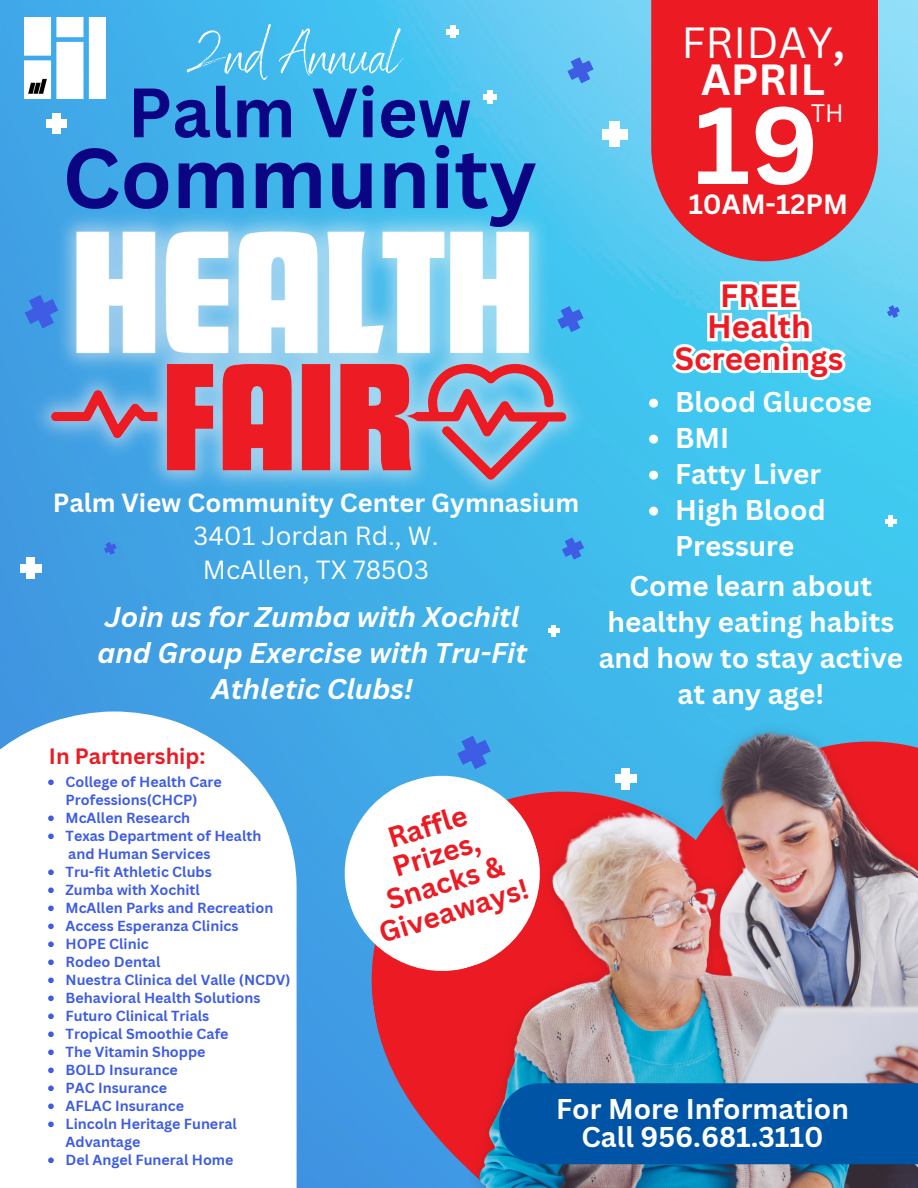
<style>
.page{position:relative;width:918px;height:1188px;background:#fff}
.page>*{position:absolute;margin:0;border:0;box-sizing:border-box;transform-origin:0 0}
.t1{font:700 106.95px "Canva Sans";color:#fff}
.t2{font:700 82.8px "Canva Sans";color:#0b0583}
.t3{font:700 68.25px "Canva Sans";color:#0b0583}
.t4{font:56.25px "Benedict";color:#fff}
.t5{font:42.45px/36.5px "Canva Sans";color:#fff;text-align:center}
.t6{font:700 31.35px/31.5px "Canva Sans";color:#ec1b23;text-align:center}
.t7{font:700 28.05px/29.5px "Canva Sans";color:#ec1b23;text-align:center}
.t8{font:700 27.9px/36px "Canva Sans";color:#fff}
.t9{font:italic 700 27.9px/36px "Canva Sans";color:#fff;text-align:center}
.t10{font:700 27.15px "Canva Sans";color:#fff}
.t11{font:700 25.5px "Canva Sans";color:#fff}
.t12{font:25.5px "Canva Sans";color:#fff}
.t13{font:24.6px "Canva Sans";color:#fff}
.t14{font:700 21.75px "Canva Sans";color:#ec1b23}
.t15{font:700 14.25px/18px "Canva Sans";color:#3e5ce4}
.s1{font-weight:700}
</style>
<div class="page">
<img style="left:0;top:0;width:918px;height:1188px">
<svg style="left:344px;top:714px;width:109px;height:474px;background:#7971a3"></svg>
<svg style="left:333px;top:764px;width:120px;height:219px"></svg>
<img style="left:453px;top:670px;width:465px;height:518px">
<img style="left:0;top:130px;width:628px;height:436px">
<svg style="left:651px;top:0;width:227px;height:261px;background:#df2c36"></svg>
<svg style="left:0;top:712px;width:297px;height:476px"></svg>
<div style="left:487px;top:90px;width:6px;height:13px;background:#fff"></div>
<div style="left:483px;top:94px;width:14px;height:5px;background:#fff"></div>
<div style="left:26px;top:557px;width:9px;height:22px;background:#fff"></div>
<div style="left:20px;top:564px;width:21px;height:8px;background:#fff"></div>
<div style="left:621px;top:768px;width:9px;height:21px;background:#fff"></div>
<div style="left:615px;top:775px;width:21px;height:8px;background:#fff"></div>
<hr style="left:552px;top:625px;width:4px;height:11px;background:#fff">
<hr style="left:548px;top:629px;width:11px;height:4px;background:#fff">
<hr style="left:57px;top:786px;width:4px;height:11px;background:#fff">
<div style="left:53px;top:789px;width:12px;height:5px;background:#fff"></div>
<div style="left:888px;top:515px;width:5px;height:12px;background:#fff"></div>
<hr style="left:885px;top:519px;width:11px;height:4px;background:#fff">
<div style="left:610px;top:122px;width:10px;height:25px;background:#fff"></div>
<div style="left:602px;top:129px;width:26px;height:10px;background:#fff"></div>
<div style="left:126px;top:743px;width:10px;height:25px;background:#fff"></div>
<div style="left:119px;top:750px;width:25px;height:11px;background:#fff"></div>
<div style="left:450px;top:26px;width:5px;height:12px;background:#fff"></div>
<div style="left:446px;top:29px;width:13px;height:5px;background:#fff"></div>
<div style="left:52px;top:113px;width:8px;height:21px;background:#fff"></div>
<div style="left:46px;top:120px;width:21px;height:8px;background:#fff"></div>
<svg style="left:104px;top:542px;width:13px;height:13px"></svg>
<svg style="left:887px;top:305px;width:13px;height:13px"></svg>
<svg style="left:557px;top:306px;width:27px;height:26px"></svg>
<svg style="left:567px;top:57px;width:27px;height:27px"></svg>
<svg style="left:24px;top:295px;width:34px;height:34px"></svg>
<svg style="left:457px;top:735px;width:34px;height:34px"></svg>
<svg style="left:562px;top:537px;width:22px;height:23px"></svg>
<img style="left:24px;top:17px;width:81px;height:81px">
<svg style="left:649px;top:399px;width:9px;height:9px"></svg>
<svg style="left:649px;top:435px;width:9px;height:9px"></svg>
<svg style="left:649px;top:471px;width:9px;height:9px"></svg>
<svg style="left:649px;top:507px;width:9px;height:9px"></svg>
<svg style="left:48px;top:780px;width:6px;height:5px"></svg>
<svg style="left:48px;top:816px;width:6px;height:5px"></svg>
<svg style="left:48px;top:834px;width:6px;height:5px"></svg>
<svg style="left:48px;top:870px;width:6px;height:5px"></svg>
<svg style="left:48px;top:888px;width:6px;height:5px"></svg>
<svg style="left:48px;top:906px;width:6px;height:5px"></svg>
<svg style="left:48px;top:924px;width:6px;height:5px"></svg>
<svg style="left:48px;top:942px;width:6px;height:5px"></svg>
<svg style="left:48px;top:960px;width:6px;height:5px"></svg>
<svg style="left:48px;top:978px;width:6px;height:5px"></svg>
<svg style="left:48px;top:996px;width:6px;height:5px"></svg>
<svg style="left:48px;top:1014px;width:6px;height:5px"></svg>
<svg style="left:48px;top:1032px;width:6px;height:5px"></svg>
<svg style="left:48px;top:1050px;width:6px;height:5px"></svg>
<svg style="left:48px;top:1068px;width:6px;height:5px"></svg>
<svg style="left:48px;top:1086px;width:6px;height:5px"></svg>
<svg style="left:48px;top:1104px;width:6px;height:5px"></svg>
<svg style="left:48px;top:1122px;width:6px;height:5px"></svg>
<svg style="left:48px;top:1158px;width:6px;height:5px"></svg>
<svg style="left:668px;top:278px;width:183px;height:107px"></svg>
<div style="left:539px;top:1083px;width:379px;height:81px;background:#0054a5"></div>
<p class="t4" style="left:187px;top:20px;width:214px">2nd Annual</p>
<p class="t3" style="left:128px;top:64px;width:345px">Palm View</p>
<p class="t2" style="left:62px;top:120px;width:476px">Community</p>
<p class="t5" style="left:682px;top:23px;width:165px">FRIDAY<span class="s1">,<br>APRIL</span></p>
<p class="t13" style="left:811px;top:96px;width:34px">TH</p>
<p class="t1" style="left:694px;top:70px;width:127px">19</p>
<h3 class="t10" style="left:689px;top:185px;width:161px">10AM-12PM</h3>
<p class="t11" style="left:53px;top:485px;width:528px">Palm View Community Center Gymnasium</p>
<p class="t12" style="left:194px;top:518px;width:246px">3401 Jordan Rd., W.</p>
<p class="t12" style="left:203px;top:551px;width:228px">McAllen, TX 78503</p>
<p class="t9" style="left:97px;top:598px;width:431px">Join us for Zumba with Xochitl and Group Exercise with Tru-Fit<br>Athletic Clubs!</p>
<p class="t14" style="left:49px;top:741px;width:158px">In Partnership:</p>
<p class="t6" style="left:707px;top:279px;width:105px">FREE<br>Health</p>
<p class="t6" style="left:675px;top:342px;width:170px">Screenings</p>
<h1 class="t8" style="left:675px;top:383px;width:199px">Blood Glucose</h1>
<p class="t8" style="left:675px;top:419px;width:56px">BMI</p>
<p class="t8" style="left:675px;top:455px;width:148px">Fatty Liver</p>
<p class="t8" style="left:675px;top:491px;width:152px">High Blood<br>Pressure</p>
<p class="t8" style="left:599px;top:567px;width:306px;text-align:center">Come learn about healthy eating habits and how to stay active at any age!</p>
<p class="t15" style="left:66px;top:773px;width:158px">College of Health Care<br>Professions(CHCP)</p>
<h5 class="t15" style="left:66px;top:809px;width:126px">McAllen Research</h5>
<p class="t15" style="left:66px;top:827px;width:197px">Texas Department of Health</p>
<p class="t15" style="left:68px;top:845px;width:144px">and Human Services</p>
<p class="t15" style="left:66px;top:863px;width:148px">Tru-fit Athletic Clubs</p>
<p class="t15" style="left:66px;top:881px;width:136px">Zumba with Xochitl</p>
<p class="t15" style="left:66px;top:899px;width:209px">McAllen Parks and Recreation</p>
<p class="t15" style="left:66px;top:917px;width:174px">Access Esperanza Clinics</p>
<p class="t15" style="left:66px;top:935px;width:85px">HOPE Clinic</p>
<p class="t15" style="left:66px;top:953px;width:96px">Rodeo Dental</p>
<p class="t15" style="left:66px;top:971px;width:227px">Nuestra Clinica del Valle (NCDV)</p>
<p class="t15" style="left:66px;top:989px;width:196px">Behavioral Health Solutions</p>
<p class="t15" style="left:66px;top:1007px;width:145px">Futuro Clinical Trials</p>
<p class="t15" style="left:66px;top:1025px;width:164px">Tropical Smoothie Cafe</p>
<p class="t15" style="left:66px;top:1043px;width:141px">The Vitamin Shoppe</p>
<p class="t15" style="left:66px;top:1061px;width:114px">BOLD Insurance</p>
<p class="t15" style="left:66px;top:1079px;width:103px">PAC Insurance</p>
<p class="t15" style="left:66px;top:1097px;width:120px">AFLAC Insurance</p>
<p class="t15" style="left:66px;top:1115px;width:173px">Lincoln Heritage Funeral<br>Advantage</p>
<h6 class="t15" style="left:66px;top:1151px;width:169px">Del Angel Funeral Home</h6>
<h3 class="t7" style="left:366px;top:829px;width:122px;rotate:-17deg">Raffle<br>Prizes,<br>Snacks &amp;</h3>
<p class="t7" style="left:375px;top:919px;width:156px;rotate:-17deg">Giveaways!</p>
<p class="t8" style="left:556px;top:1090px;width:294px">For More Information</p>
<h6 class="t8" style="left:581px;top:1119px;width:244px">Call 956.681.3110</h6>
</div>
